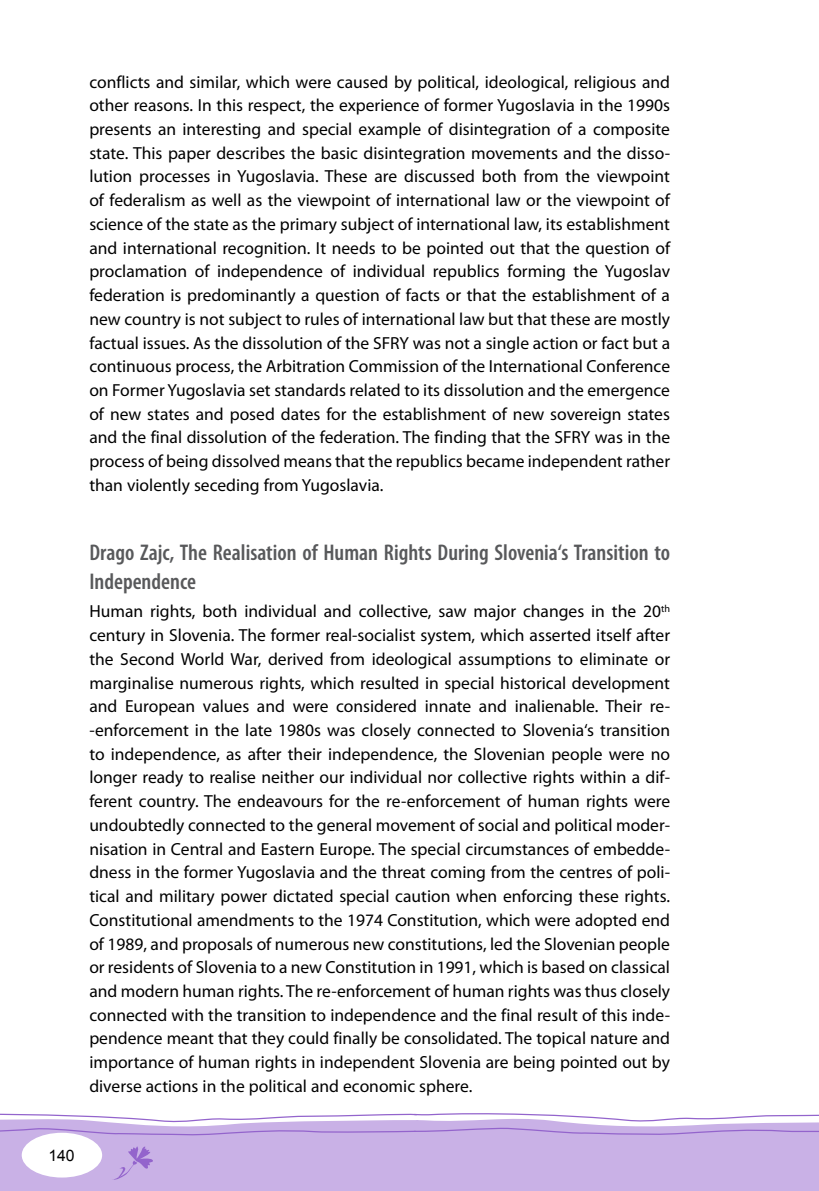
<style>
.page{position:relative;width:819px;height:1191px;background:#fff}
.page>*{position:absolute;margin:0;border:0;box-sizing:border-box;transform-origin:0 0}
.t1{font:600 condensed 22.75px/29.2px "Myriad Pro";color:#58595b}
.t2{font:17.5px/23.6px "Myriad Pro";color:#000;text-align:justify}
.t3{font:15.75px "Arial";color:#000}
</style>
<div class="page">
<svg style="left:0;top:1113px;width:819px;height:78px;background:#ccb6e7"></svg>
<div style="left:22px;top:1132px;width:80px;height:45px;background:#fff;border-radius:50%"></div>
<p class="t2" style="left:89px;top:70px;width:582px">conflicts and similar, which were caused by political, ideological, religious and other reasons. In this respect, the experience of former Yugoslavia in the 1990s presents an interesting and special example of disintegration of a composite state. This paper describes the basic disintegration movements and the disso&shy;lution processes in Yugoslavia. These are discussed both from the viewpoint of federalism as well as the viewpoint of international law or the viewpoint of science of the state as the primary subject of international law, its establishment and international recognition. It needs to be pointed out that the question of proclamation of independence of individual republics forming the Yugoslav federation is predominantly a question of facts or that the establishment of a new country is not subject to rules of international law but that these are mostly factual issues. As the dissolution of the SFRY was not a single action or fact but a continuous process, the Arbitration Commission of the International Conference on Former Yugoslavia set standards related to its dissolution and the emergence of new states and posed dates for the establishment of new sovereign states and the final dissolution of the federation. The finding that the SFRY was in the process of being dissolved means that the republics became independent rather than violently seceding from Yugoslavia.</p>
<h1 class="t1" style="left:89px;top:538px;width:582px">Drago Zajc, The Realisation of Human Rights During Slovenia‘s Transition to<br>Independence</h1>
<p class="t2" style="left:89px;top:599px;width:582px">Human rights, both individual and collective, saw major changes in the 20<sup>th </sup>century in Slovenia. The former real-socialist system, which asserted itself after the Second World War, derived from ideological assumptions to eliminate or marginalise numerous rights, which resulted in special historical development and European values and were considered innate and inalienable. Their re--enforcement in the late 1980s was closely connected to Slovenia‘s transition to independence, as after their independence, the Slovenian people were no longer ready to realise neither our individual nor collective rights within a dif&shy;ferent country. The endeavours for the re-enforcement of human rights were undoubtedly connected to the general movement of social and political moder&shy;nisation in Central and Eastern Europe. The special circumstances of embedde&shy;dness in the former Yugoslavia and the threat coming from the centres of poli&shy;tical and military power dictated special caution when enforcing these rights.<br>Constitutional amendments to the 1974 Constitution, which were adopted end of 1989, and proposals of numerous new constitutions, led the Slovenian people or residents of Slovenia to a new Constitution in 1991, which is based on classical and modern human rights. The re-enforcement of human rights was thus closely connected with the transition to independence and the final result of this inde&shy;pendence meant that they could finally be consolidated. The topical nature and importance of human rights in independent Slovenia are being pointed out by diverse actions in the political and economic sphere.</p>
<p class="t3" style="left:48px;top:1145px;width:28px">140</p>
</div>
